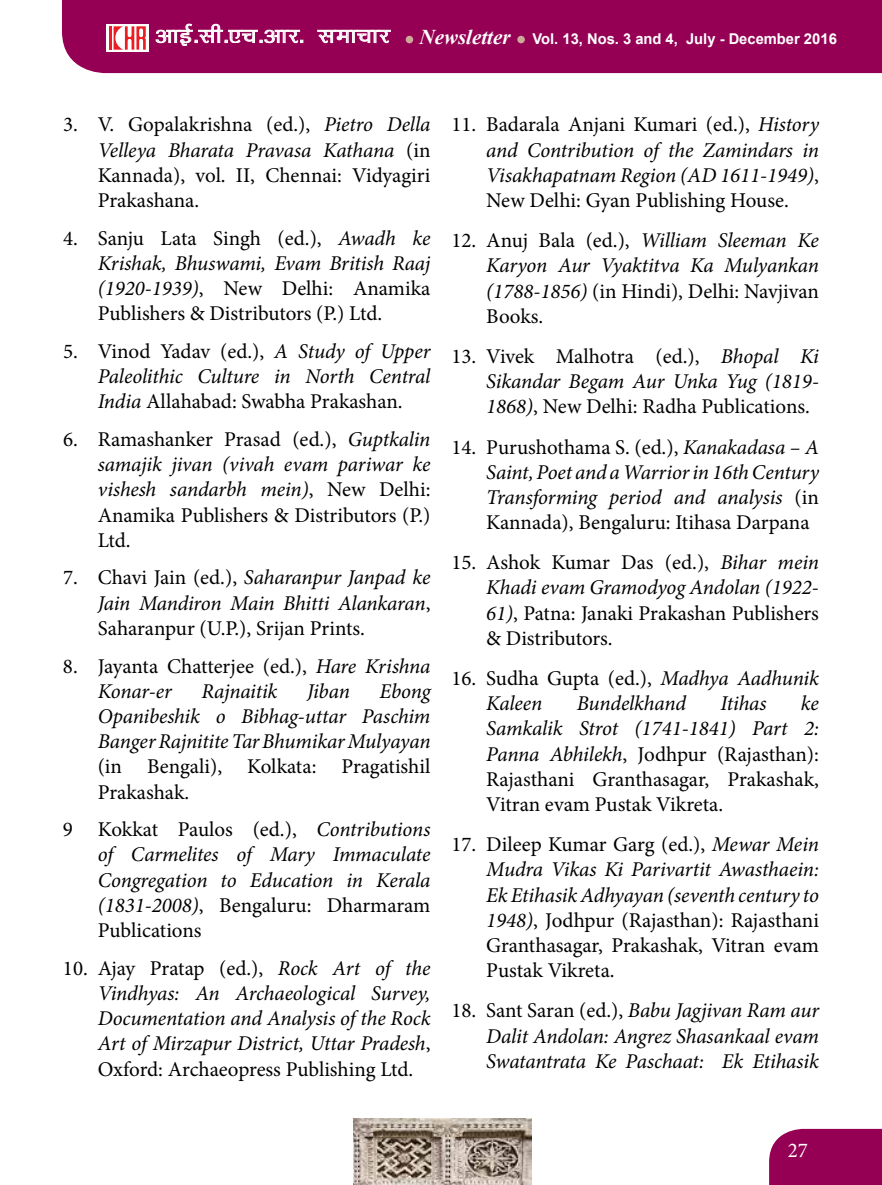
<style>
.page{position:relative;width:882px;height:1185px;background:#fff}
.page>*{position:absolute;margin:0;border:0;box-sizing:border-box;transform-origin:0 0}
.t1{font:22.75px "Kruti Dev 140";color:#fff}
.t2{font:italic 21px/25.2px "Minion Pro";letter-spacing:-.01em;color:#000;text-align:justify}
.t3{font:21px/25.2px "Minion Pro";letter-spacing:-.005em;color:#000;text-align:justify}
.t4{font:21px "Minion Pro";color:#fff}
.t5{font:700 14.88px "Arial";color:#fff}
.s1{font-family:"Times New Roman";font-style:italic;font-size:21px}
.s2{font-style:italic}
.s3{font-style:normal}
</style>
<div class="page">
<div style="left:769px;top:1128px;width:113px;height:56px;background:#950054"></div>
<div style="left:62px;top:0;width:820px;height:73px;background:#950054"></div>
<div style="left:106px;top:24px;width:43px;height:27px;background:#fff"></div>
<svg style="left:113px;top:26px;width:33px;height:24px"></svg>
<hr style="left:109px;top:26px;width:3px;height:23px;background:#ed1d24">
<svg style="left:156px;top:24px;width:147px;height:22px;background:#b04380"></svg>
<svg style="left:317px;top:30px;width:74px;height:13px"></svg>
<div style="left:517px;top:36px;width:8px;height:7px;background:#cca999;border-radius:50%"></div>
<div style="left:406px;top:36px;width:7px;height:7px;background:#cca999;border-radius:50%"></div>
<img style="left:353px;top:1118px;width:179px;height:66px">
<p class="t1" style="left:155px;top:23px;width:235px">vkbZ-lh-,p-vkj- lekpkj</p>
<p class="t5" style="left:420px;top:29px;width:419px"><span class="s1">Newsletter</span> Vol. 13, Nos. 3 and 4, July - December 2016</p>
<p class="t3" style="left:98px;top:112px;width:334px;text-indent:-35px">3. V. Gopalakrishna (ed.), <span class="s2">Pietro Della Velleya Bharata Pravasa Kathana</span> (in Kannada), vol. II, Chennai: Vidyagiri Prakashana.</p>
<p class="t3" style="left:98px;top:225px;width:334px;text-indent:-35px">4. Sanju Lata Singh (ed.), <span class="s2">Awadh ke Krishak, Bhuswami, Evam British Raaj (1920-1939)</span>, New Delhi: Anamika Publishers &amp; Distributors (P.) Ltd.</p>
<p class="t2" style="left:98px;top:338px;width:334px;text-indent:-35px"><span class="s3">5. Vinod Yadav (ed.),</span> A Study of Upper Paleolithic Culture in North Central India <span class="s3">Allahabad: Swabha Prakashan.</span></p>
<p class="t3" style="left:98px;top:427px;width:334px;text-indent:-35px">6. Ramashanker Prasad (ed.), <span class="s2">Guptkalin samajik jivan (vivah evam pariwar ke vishesh sandarbh mein)</span>, New Delhi:<br>Anamika Publishers &amp; Distributors (P.)<br>Ltd.</p>
<p class="t2" style="left:98px;top:565px;width:334px;text-indent:-35px"><span class="s3">7. Chavi Jain (ed.),</span> Saharanpur Janpad ke Jain Mandiron Main Bhitti Alankaran<span class="s3">, Saharanpur (U.P.), Srijan Prints.</span></p>
<p class="t3" style="left:98px;top:653px;width:334px;text-indent:-35px">8. Jayanta Chatterjee (ed.), <span class="s2">Hare Krishna<br>Konar-er</span></p>
<p class="t2" style="left:98px;top:678px;width:334px;text-indent:282px">Ebong Opanibeshik o Bibhag-uttar Paschim Banger Rajnitite Tar Bhumikar Mulyayan</p>
<p class="t3" style="left:98px;top:754px;width:334px">(in Bengali), Kolkata: Pragatishil<br>Prakashak.</p>
<p class="t2" style="left:98px;top:816px;width:334px;text-indent:-35px"><span class="s3">9 Kokkat Paulos (ed.),</span> Contributions of Carmelites of Mary Immaculate Congregation to Education in Kerala (1831-2008)<span class="s3">, Bengaluru: Dharmaram Publications</span></p>
<p class="t2" style="left:98px;top:955px;width:334px;text-indent:-35px"><span class="s3">10. Ajay Pratap (ed.),</span> Rock Art of the Vindhyas: An Archaeological Survey, Documentation and Analysis of the Rock Art of Mirzapur District, Uttar Pradesh<span class="s3">, Oxford: Archaeopress Publishing Ltd.</span></p>
<p class="t2" style="left:202px;top:678px;width:77px">Rajnaitik</p>
<p class="t2" style="left:307px;top:678px;width:44px">Jiban</p>
<p class="t2" style="left:486px;top:112px;width:334px;text-indent:-35px"><span class="s3">11. Badarala Anjani Kumari (ed.),</span> History and Contribution of the Zamindars in Visakhapatnam Region (AD 1611-1949)<span class="s3">, New Delhi: Gyan Publishing House.</span></p>
<p class="t2" style="left:486px;top:228px;width:334px;text-indent:-35px"><span class="s3">12. Anuj Bala (ed.),</span> William Sleeman Ke Karyon Aur Vyaktitva Ka Mulyankan (1788-1856) <span class="s3">(in Hindi), Delhi: Navjivan Books.</span></p>
<p class="t3" style="left:486px;top:344px;width:334px;text-indent:-35px">13. Vivek Malhotra (ed.), <span class="s2">Bhopal Ki Sikandar Begam Aur Unka Yug (1819- 1868)</span>, New Delhi: Radha Publications.</p>
<p class="t2" style="left:486px;top:434px;width:334px;text-indent:-35px"><span class="s3">14. Purushothama S. (ed.),</span> Kanakadasa – A Saint, Poet and a Warrior in 16th Century Transforming period and analysis <span class="s3">(in Kannada), Bengaluru: Itihasa Darpana</span></p>
<p class="t3" style="left:486px;top:550px;width:334px;text-indent:-35px">15. Ashok Kumar Das (ed.), <span class="s2">Bihar mein Khadi evam Gramodyog Andolan (1922- 61)</span>, Patna: Janaki Prakashan Publishers &amp; Distributors.</p>
<p class="t2" style="left:486px;top:665px;width:334px;text-indent:-35px"><span class="s3">16. Sudha Gupta (ed.),</span> Madhya Aadhunik<br>Kaleen</p>
<p class="t3" style="left:486px;top:691px;width:334px;text-indent:315px"><span class="s2">ke Samkalik Strot (1741-1841) Part 2:<br>Panna Abhilekh</span>, Jodhpur (Rajasthan):<br>Rajasthani Granthasagar, Prakashak, Vitran evam Pustak Vikreta.</p>
<p class="t3" style="left:486px;top:832px;width:334px;text-indent:-35px">17. Dileep Kumar Garg (ed.), <span class="s2">Mewar Mein Mudra Vikas Ki Parivartit Awasthaein:<br>Ek Etihasik Adhyayan (seventh century to 1948)</span>, Jodhpur (Rajasthan): Rajasthani Granthasagar, Prakashak, Vitran evam Pustak Vikreta.</p>
<p class="t2" style="left:486px;top:997px;width:334px;text-indent:-35px"><span class="s3">18. Sant Saran (ed.),</span> Babu Jagjivan Ram aur Dalit Andolan: Angrez Shasankaal evam Swatantrata Ke Paschaat: Ek Etihasik</p>
<p class="t2" style="left:577px;top:691px;width:111px">Bundelkhand</p>
<p class="t2" style="left:720px;top:691px;width:48px">Itihas</p>
<p class="t4" style="left:788px;top:1136px;width:22px">27</p>
</div>
